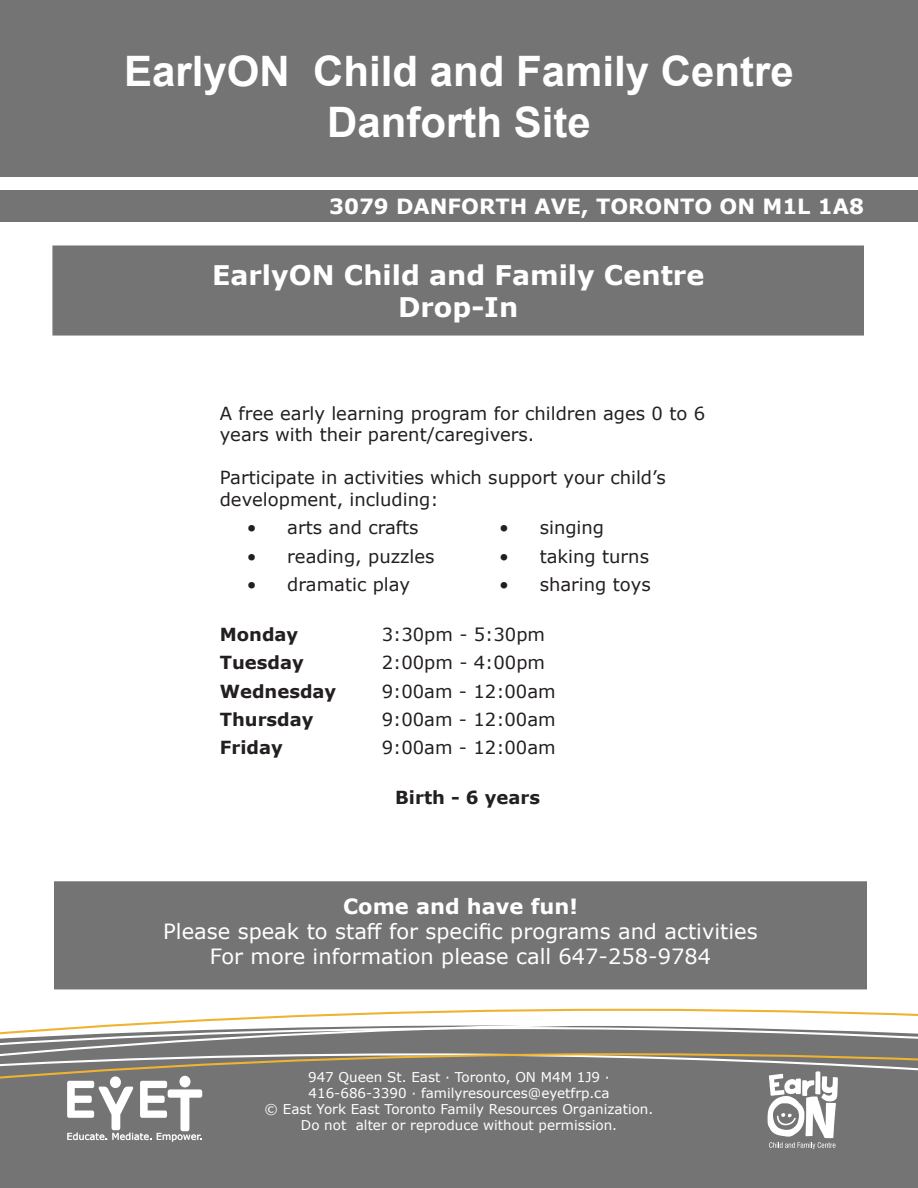
<style>
.page{position:relative;width:918px;height:1188px;background:#fff}
.page>*{position:absolute;margin:0;border:0;box-sizing:border-box;transform-origin:0 0}
.t1{font:700 42px/50.4px "Arial";color:#fff;text-align:center}
.t2{font:700 27px/32.4px "Verdana";color:#fff;text-align:center}
.t3{font:21px "Verdana";color:#fff}
.t4{font:700 21px "Verdana";color:#fff}
.t5{font:18px/21.6px "Verdana";color:#231f20}
.t6{font:700 18px "Verdana";color:#231f20}
.t7{font:13.5px/16.2px "Verdana";color:#fff;text-align:center}
.t8{font:9.45px "Verdana";color:#fff}
</style>
<div class="page">
<svg style="left:138px;top:1009px;width:780px;height:14px"></svg>
<svg style="left:0;top:1027px;width:918px;height:26px;background:#90908e"></svg>
<div style="left:0;top:1053px;width:918px;height:135px;background:#737473"></div>
<div style="left:0;top:0;width:918px;height:177px;background:#737473"></div>
<div style="left:0;top:190px;width:918px;height:31px;background:#737473"></div>
<div style="left:110px;top:1076px;width:11px;height:12px;background:#fff;border-radius:50%"></div>
<div style="left:179px;top:1076px;width:11px;height:11px;background:#fff;border-radius:50%"></div>
<svg style="left:67px;top:1081px;width:135px;height:61px"></svg>
<svg style="left:768px;top:1071px;width:70px;height:78px"></svg>
<div style="left:53px;top:246px;width:810px;height:89px;background:#737473"></div>
<div style="left:52px;top:245px;width:812px;height:91px;border:2px solid #737473"></div>
<div style="left:56px;top:883px;width:810px;height:105px;background:#737473"></div>
<div style="left:54px;top:881px;width:813px;height:108px;border:3px solid #737473"></div>
<h1 class="t1" style="left:124px;top:47px;width:671px">EarlyON Child and Family Centre<br>Danforth Site</h1>
<p class="t4" style="left:329px;top:191px;width:536px">3079 DANFORTH AVE, TORONTO ON M1L 1A8</p>
<p class="t2" style="left:212px;top:258px;width:494px">EarlyON Child and Family Centre<br>Drop-In</p>
<p class="t5" style="left:220px;top:402px;width:487px">A free early learning program for children ages 0 to 6 years with their parent/caregivers.</p>
<p class="t5" style="left:220px;top:467px;width:448px">Participate in activities which support your child’s development, including:</p>
<p class="t5" style="left:247px;top:517px;width:173px">• arts and crafts</p>
<p class="t5" style="left:247px;top:545px;width:189px">• reading, puzzles</p>
<p class="t5" style="left:247px;top:574px;width:165px">• dramatic play</p>
<p class="t5" style="left:499px;top:517px;width:106px">• singing</p>
<p class="t5" style="left:499px;top:545px;width:151px">• taking turns</p>
<p class="t5" style="left:499px;top:574px;width:153px">• sharing toys</p>
<p class="t6" style="left:220px;top:622px;width:80px">Monday</p>
<p class="t5" style="left:382px;top:624px;width:165px">3:30pm - 5:30pm</p>
<p class="t6" style="left:220px;top:650px;width:86px">Tuesday</p>
<p class="t5" style="left:382px;top:652px;width:165px">2:00pm - 4:00pm</p>
<p class="t6" style="left:220px;top:678px;width:118px">Wednesday</p>
<p class="t5" style="left:382px;top:680px;width:175px">9:00am - 12:00am</p>
<p class="t6" style="left:220px;top:707px;width:95px">Thursday</p>
<p class="t5" style="left:382px;top:709px;width:175px">9:00am - 12:00am</p>
<p class="t6" style="left:220px;top:735px;width:65px">Friday</p>
<p class="t5" style="left:382px;top:737px;width:175px">9:00am - 12:00am</p>
<p class="t6" style="left:395px;top:785px;width:147px">Birth - 6 years</p>
<p class="t4" style="left:343px;top:891px;width:236px">Come and have fun!</p>
<p class="t3" style="left:163px;top:917px;width:596px">Please speak to staff for specific programs and activities</p>
<p class="t3" style="left:210px;top:942px;width:503px">For more information please call 647-258-9784</p>
<p class="t8" style="left:67px;top:1130px;width:138px">Educate. Mediate. Empower.</p>
<p class="t7" style="left:265px;top:1069px;width:390px">947 Queen St. East · Toronto, ON M4M 1J9 · 416-686-3390 · familyresources@eyetfrp.ca<br>© East York East Toronto Family Resources Organization.<br>Do not alter or reproduce without permission.</p>
</div>
